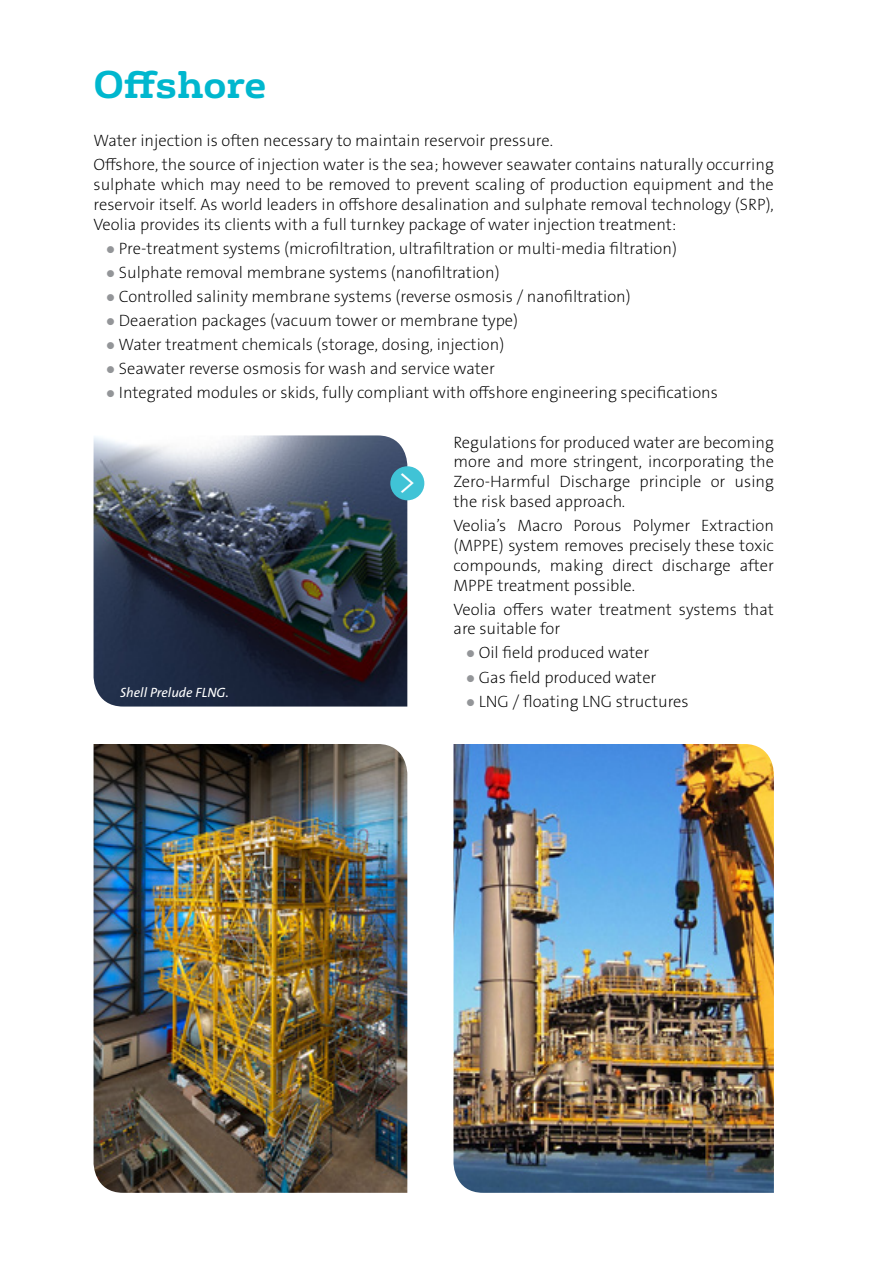
<style>
.page{position:relative;width:893px;height:1263px;background:#fff}
.page>*{position:absolute;margin:0;border:0;box-sizing:border-box;transform-origin:0 0}
.t1{font:700 37.5px "FS Rufus";color:#00b7ce}
.t2{font:36px "The Sans Veolia W3 Lig";color:#fff}
.t3{font:16.5px/19.8px "The Sans Veolia W2 Ex Lig";color:#000;text-align:justify}
.t4{font:13.5px "The Sans Veolia W5 Pla It";color:#fff}
.s1{color:#939598}
</style>
<div class="page">
<img style="left:94px;top:435px;width:313px;height:271px">
<img style="left:94px;top:744px;width:313px;height:449px">
<img style="left:453px;top:744px;width:321px;height:449px">
<div style="left:390px;top:466px;width:34px;height:34px;background:#40c3d6;border-radius:50%"></div>
<h1 class="t1" style="left:94px;top:52px;width:174px">Offshore</h1>
<p class="t3" style="left:94px;top:129px;width:682px;line-height:24px">Water injection is often necessary to maintain reservoir pressure.<br>Offshore, the source of injection water is the sea; however seawater contains naturally occurring</p>
<p class="t3" style="left:94px;top:175px;width:682px">sulphate which may need to be removed to prevent scaling of production equipment and the reservoir itself. As world leaders in offshore desalination and sulphate removal technology (SRP), Veolia provides its clients with a full turnkey package of water injection treatment:</p>
<p class="t3" style="left:106px;top:238px;width:572px"><span class="s1">●</span> Pre-treatment systems (microfiltration, ultrafiltration or multi-media filtration)</p>
<p class="t3" style="left:106px;top:262px;width:395px"><span class="s1">●</span> Sulphate removal membrane systems (nanofiltration)</p>
<p class="t3" style="left:106px;top:286px;width:526px"><span class="s1">●</span> Controlled salinity membrane systems (reverse osmosis / nanofiltration)</p>
<p class="t3" style="left:106px;top:310px;width:413px"><span class="s1">●</span> Deaeration packages (vacuum tower or membrane type)</p>
<p class="t3" style="left:106px;top:334px;width:399px"><span class="s1">●</span> Water treatment chemicals (storage, dosing, injection)</p>
<p class="t3" style="left:106px;top:359px;width:390px"><span class="s1">●</span> Seawater reverse osmosis for wash and service water</p>
<p class="t3" style="left:106px;top:383px;width:613px"><span class="s1">●</span> Integrated modules or skids, fully compliant with offshore engineering specifications</p>
<p class="t3" style="left:453px;top:432px;width:322px">Regulations for produced water are becoming more and more stringent, incorporating the Zero-Harmful Discharge principle or using the risk based approach.</p>
<p class="t3" style="left:453px;top:516px;width:322px">Veolia’s Macro Porous Polymer Extraction (MPPE) system removes precisely these toxic compounds, making direct discharge after MPPE treatment possible.</p>
<p class="t3" style="left:453px;top:599px;width:322px">Veolia offers water treatment systems that are suitable for</p>
<p class="t3" style="left:466px;top:643px;width:185px"><span class="s1">●</span> Oil field produced water</p>
<p class="t3" style="left:466px;top:667px;width:192px"><span class="s1">●</span> Gas field produced water</p>
<p class="t3" style="left:466px;top:691px;width:224px"><span class="s1">●</span> LNG / floating LNG structures</p>
<h2 class="t2" style="left:397px;top:459px;width:21px">&gt;</h2>
<p class="t4" style="left:120px;top:683px;width:110px">Shell Prelude FLNG.</p>
</div>
